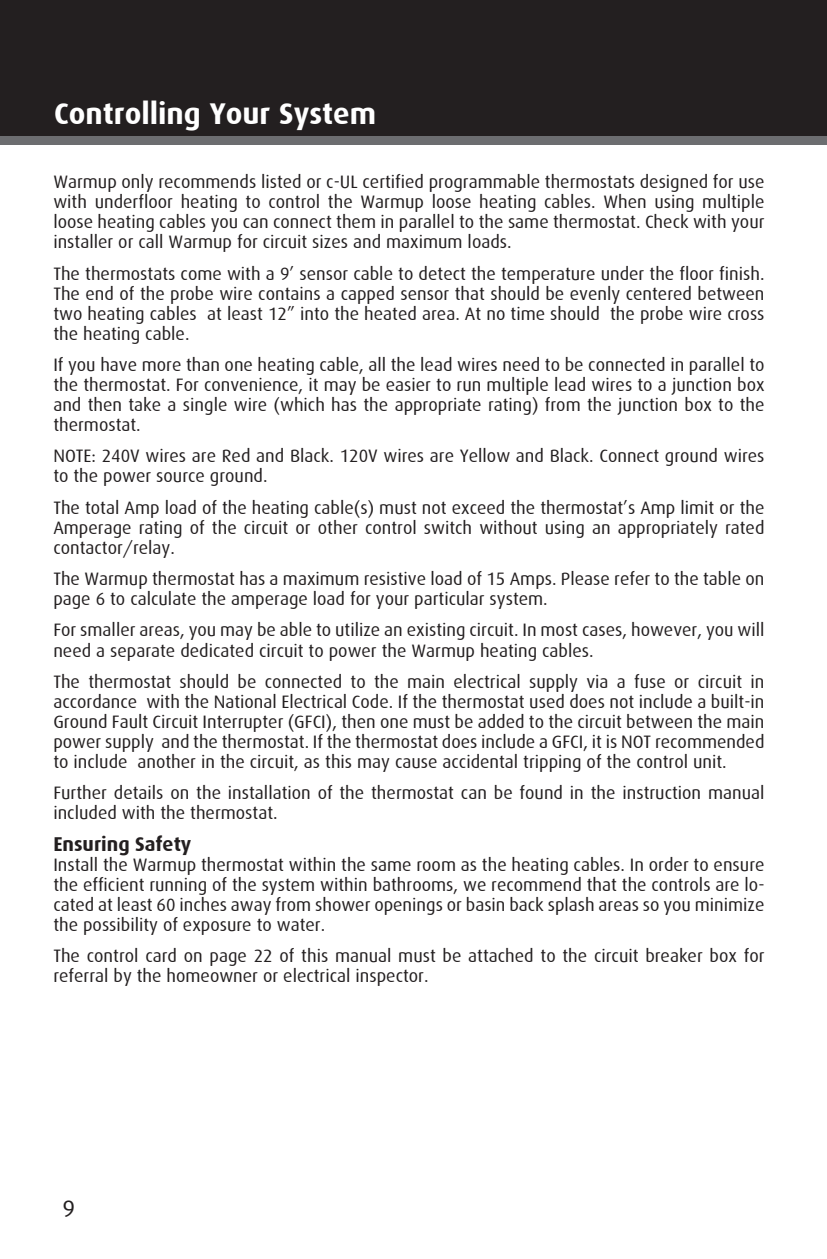
<style>
.page{position:relative;width:827px;height:1259px;background:#fff}
.page>*{position:absolute;margin:0;border:0;box-sizing:border-box;transform-origin:0 0}
.HEADING{font:700 30px "Dax";color:#fff}
.t1{font:24px "Dax";color:#231f20}
.t2{font:700 20px "Dax";color:#231f20}
.t3{font:18px/20px "Dax";color:#231f20;text-align:justify}
</style>
<div class="page">
<div style="left:0;top:0;width:826px;height:144px;background:#6c6d70"></div>
<div style="left:0;top:0;width:826px;height:136px;background:#231f20"></div>
<p class="HEADING" style="left:54px;top:97px;width:323px">Controlling Your System</p>
<p class="t3" style="left:53px;top:172px;width:712px">Warmup only recommends listed or c-UL certified programmable thermostats designed for use with underfloor heating to control the Warmup loose heating cables. When using multiple loose heating cables you can connect them in parallel to the same thermostat. Check with your installer or call Warmup for circuit sizes and maximum loads.</p>
<p class="t3" style="left:53px;top:263px;width:712px">The thermostats come with a 9’ sensor cable to detect the temperature under the floor finish.<br>The end of the probe wire contains a capped sensor that should be evenly centered between two heating cables at least 12” into the heated area. At no time should the probe wire cross the heating cable.</p>
<p class="t3" style="left:53px;top:355px;width:712px">If you have more than one heating cable, all the lead wires need to be connected in parallel to the thermostat. For convenience, it may be easier to run multiple lead wires to a junction box and then take a single wire (which has the appropriate rating) from the junction box to the thermostat.</p>
<p class="t3" style="left:53px;top:446px;width:712px">NOTE: 240V wires are Red and Black. 120V wires are Yellow and Black. Connect ground wires to the power source ground.</p>
<p class="t3" style="left:53px;top:497px;width:712px">The total Amp load of the heating cable(s) must not exceed the thermostat’s Amp limit or the Amperage rating of the circuit or other control switch without using an appropriately rated contactor/relay.</p>
<p class="t3" style="left:53px;top:569px;width:712px">The Warmup thermostat has a maximum resistive load of 15 Amps. Please refer to the table on page 6 to calculate the amperage load for your particular system.</p>
<p class="t3" style="left:53px;top:620px;width:712px">For smaller areas, you may be able to utilize an existing circuit. In most cases, however, you will need a separate dedicated circuit to power the Warmup heating cables.</p>
<p class="t3" style="left:53px;top:671px;width:712px">The thermostat should be connected to the main electrical supply via a fuse or circuit in accordance with the National Electrical Code. If the thermostat used does not include a built-in Ground Fault Circuit Interrupter (GFCI), then one must be added to the circuit between the main power supply and the thermostat. If the thermostat does include a GFCI, it is NOT recommended to include another in the circuit, as this may cause accidental tripping of the control unit.</p>
<p class="t3" style="left:53px;top:783px;width:712px">Further details on the installation of the thermostat can be found in the instruction manual included with the thermostat.</p>
<p class="t2" style="left:53px;top:832px;width:139px">Ensuring Safety</p>
<p class="t3" style="left:53px;top:854px;width:712px">Install the Warmup thermostat within the same room as the heating cables. In order to ensure the efficient running of the system within bathrooms, we recommend that the controls are lo&shy;cated at least 60 inches away from shower openings or basin back splash areas so you minimize the possibility of exposure to water.</p>
<p class="t3" style="left:53px;top:945px;width:712px">The control card on page 22 of this manual must be attached to the circuit breaker box for referral by the homeowner or electrical inspector.</p>
<h2 class="t1" style="left:62px;top:1194px;width:14px">9</h2>
</div>
